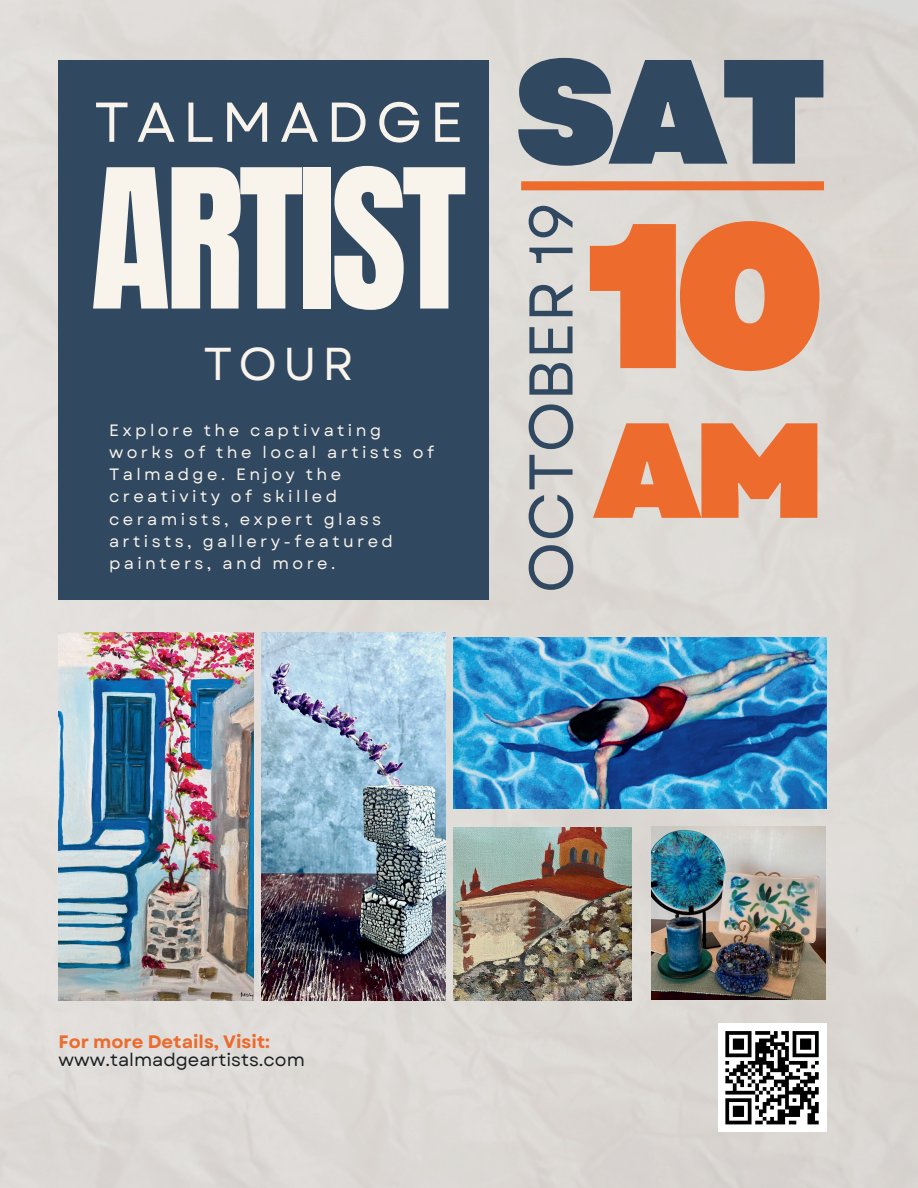
<style>
.page{position:relative;width:918px;height:1188px;background:#fff}
.page>*{position:absolute;margin:0;border:0;box-sizing:border-box;transform-origin:0 0}
.t1{font:900 205.8px "Garet";color:#ec6b2d}
.t2{font:164.55px "Anton";letter-spacing:-.03em;color:#f8f4eb}
.t3{font:900 148.05px "Garet";color:#314861}
.t4{font:900 135px "Garet";color:#ec6b2d}
.t5{font:61.65px "Garet";color:#314861}
.t6{font:56.1px "Garet";letter-spacing:.13em;color:#f8f4eb}
.t7{font:46.05px "Garet";color:#f8f4eb}
.t8{font:18px "Garet";color:#1a1e21}
.t9{font:700 18px "Garet";color:#ec6b2d}
.t10{font:16.5px/22.2px "Garet";letter-spacing:.205em;color:#f8f4eb}
</style>
<div class="page">
<img style="left:0;top:0;width:918px;height:1188px">
<div style="left:59px;top:61px;width:430px;height:539px;background:#314861"></div>
<div style="left:521px;top:181px;width:303px;height:9px;background:#ec6b2d"></div>
<img style="left:261px;top:633px;width:185px;height:367px">
<img style="left:454px;top:827px;width:177px;height:173px">
<img style="left:651px;top:826px;width:175px;height:173px">
<img style="left:454px;top:638px;width:372px;height:171px">
<img style="left:59px;top:633px;width:194px;height:367px">
<div style="left:718px;top:1024px;width:108px;height:108px;background:#fff"></div>
<svg style="left:725px;top:1031px;width:94px;height:93px"></svg>
<h3 class="t6" style="left:94px;top:88px;width:371px">TALMADGE</h3>
<h2 class="t2" style="left:91px;top:156px;width:378px">ARTIST</h2>
<h3 class="t7" style="left:204px;top:335px;width:152px">TOUR</h3>
<p class="t10" style="left:109px;top:419px;width:327px">Explore the captivating works of the local artists of<br>Talmadge. Enjoy the creativity of skilled ceramists, expert glass artists, gallery-featured painters, and more.</p>
<h3 class="t3" style="left:516px;top:10px;width:313px">SAT</h3>
<h3 class="t5" style="left:513px;top:593px;width:393px;rotate:-90deg">OCTOBER 19</h3>
<h1 class="t1" style="left:586px;top:155px;width:239px">10</h1>
<h3 class="t4" style="left:593px;top:378px;width:233px">AM</h3>
<p class="t9" style="left:59px;top:1030px;width:213px">For more Details, Visit:</p>
<p class="t8" style="left:59px;top:1048px;width:248px">www.talmadgeartists.com</p>
</div>
